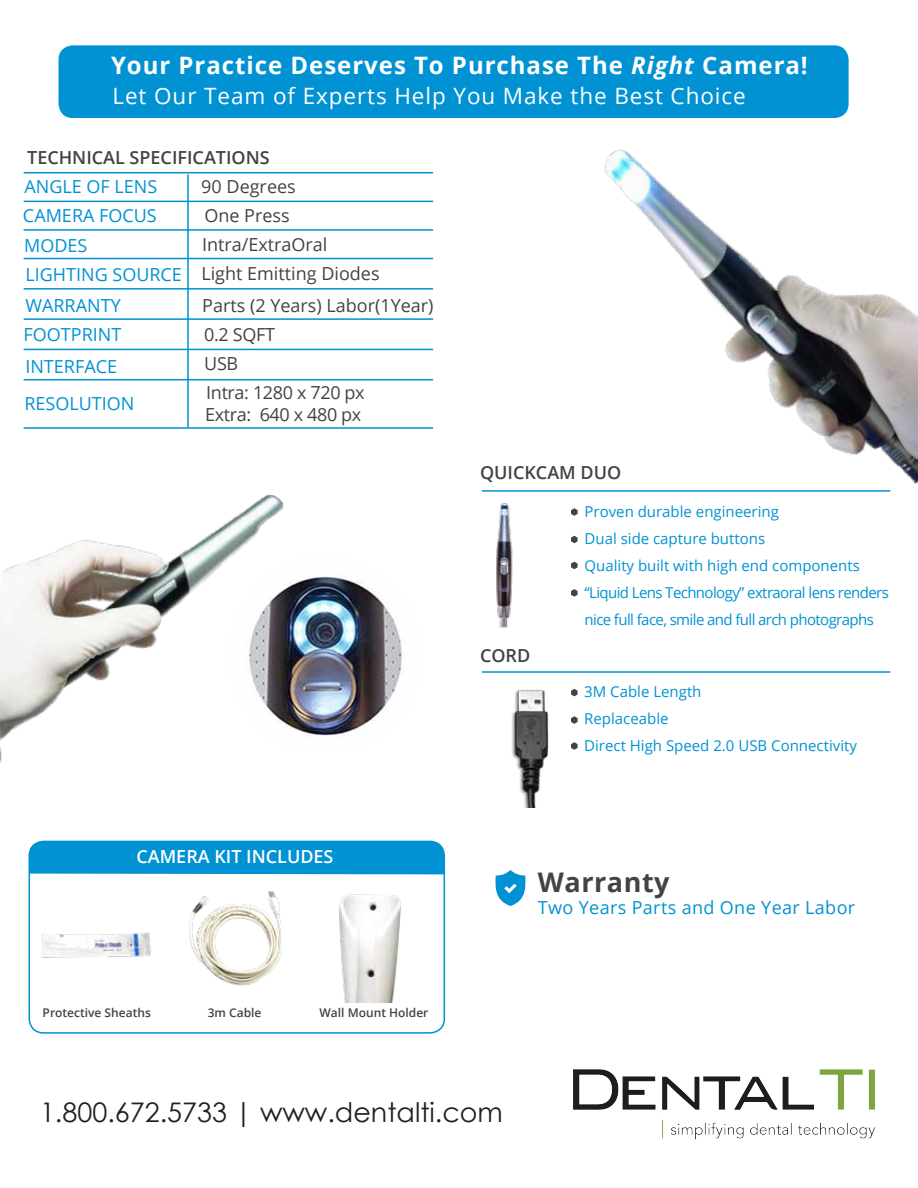
<style>
.page{position:relative;width:918px;height:1188px;background:#fff}
.page>*{position:absolute;margin:0;border:0;box-sizing:border-box;transform-origin:0 0}
.t1{font:27px "Century Gothic";color:#231f20}
.t2{font:700 27px "Open Sans";letter-spacing:.02em;color:#424342}
.t3{font:700 24px "Open Sans";letter-spacing:.04em;color:#fff}
.t4{font:22.5px "Open Sans";letter-spacing:.04em;color:#fff}
.t5{font:18px/32px "Open Sans";color:#424342}
.t6{font:18px/30.2px "Open Sans";color:#0092d3}
.t7{font:600 18px "Open Sans";color:#424342}
.t8{font:18px "Open Sans";letter-spacing:-.02em;color:#424342}
.t9{font:18px "Open Sans";letter-spacing:.02em;color:#0092d3}
.t10{font:600 18px "Open Sans";color:#fff}
.t11{font:15px/27px "Open Sans";color:#0092d3}
.t12{font:600 12px "Open Sans";color:#424342}
.s1{font-style:italic}
</style>
<div class="page">
<hr style="left:482px;top:490px;width:408px;height:2px;background:#0092d3">
<hr style="left:482px;top:671px;width:408px;height:2px;background:#0092d3">
<img style="left:512px;top:689px;width:37px;height:118px">
<svg style="left:571px;top:689px;width:7px;height:7px"></svg>
<svg style="left:571px;top:716px;width:7px;height:8px"></svg>
<svg style="left:571px;top:562px;width:7px;height:7px"></svg>
<svg style="left:571px;top:742px;width:7px;height:8px"></svg>
<svg style="left:571px;top:589px;width:7px;height:8px"></svg>
<img style="left:571px;top:45px;width:347px;height:499px">
<img style="left:0;top:494px;width:284px;height:269px">
<img style="left:204px;top:539px;width:198px;height:224px">
<div style="left:28px;top:841px;width:417px;height:193px;border:2px solid #0092d3;border-radius:14px"></div>
<div style="left:59px;top:45px;width:790px;height:73px;background:#0092d3;border-radius:14px"></div>
<div style="left:29px;top:841px;width:415px;height:33px;background:#0092d3"></div>
<hr style="left:24px;top:172px;width:409px;height:1px;background:#0092d3">
<hr style="left:24px;top:201px;width:409px;height:1px;background:#0092d3">
<hr style="left:24px;top:229px;width:409px;height:2px;background:#0092d3">
<hr style="left:24px;top:258px;width:409px;height:1px;background:#0092d3">
<hr style="left:24px;top:288px;width:409px;height:2px;background:#0092d3">
<hr style="left:24px;top:318px;width:409px;height:2px;background:#0092d3">
<hr style="left:24px;top:349px;width:409px;height:1px;background:#0092d3">
<hr style="left:24px;top:379px;width:409px;height:1px;background:#0092d3">
<hr style="left:187px;top:174px;width:2px;height:253px;background:#0092d3">
<img style="left:339px;top:894px;width:62px;height:109px">
<svg style="left:495px;top:870px;width:31px;height:36px"></svg>
<hr style="left:24px;top:427px;width:409px;height:2px;background:#0092d3">
<img style="left:496px;top:503px;width:17px;height:125px">
<img style="left:28px;top:926px;width:123px;height:32px">
<img style="left:189px;top:891px;width:93px;height:95px">
<img style="left:573px;top:1069px;width:303px;height:71px">
<h2 class="t3" style="left:111px;top:49px;width:698px">Your Practice Deserves To Purchase The <span class="s1">Right</span> Camera!</h2>
<h3 class="t4" style="left:113px;top:80px;width:635px">Let Our Team of Experts Help You Make the Best Choice</h3>
<p class="t7" style="left:27px;top:145px;width:244px">TECHNICAL SPECIFICATIONS</p>
<p class="t6" style="left:24px;top:171px;width:134px">ANGLE OF LENS</p>
<p class="t5" style="left:201px;top:170px;width:96px">90 Degrees</p>
<p class="t6" style="left:23px;top:200px;width:135px">CAMERA FOCUS<br>MODES</p>
<p class="t5" style="left:204px;top:199px;width:87px">One Press</p>
<p class="t5" style="left:202px;top:228px;width:127px">Intra/ExtraOral</p>
<p class="t6" style="left:25px;top:259px;width:158px">LIGHTING SOURCE</p>
<p class="t6" style="left:25px;top:290px;width:97px">WARRANTY</p>
<p class="t6" style="left:24px;top:318px;width:99px;line-height:32.1px">FOOTPRINT<br>INTERFACE</p>
<p class="t5" style="left:201px;top:257px;width:234px">Light Emitting Diodes<br>Parts (2 Years) Labor(1Year)</p>
<p class="t5" style="left:204px;top:319px;width:72px;line-height:29.7px">0.2 SQFT<br>USB</p>
<p class="t6" style="left:24px;top:388px;width:112px">RESOLUTION</p>
<p class="t8" style="left:206px;top:381px;width:160px">Intra: 1280 x 720 px</p>
<p class="t8" style="left:205px;top:402px;width:158px">Extra: 640 x 480 px</p>
<p class="t10" style="left:136px;top:844px;width:199px">CAMERA KIT INCLUDES</p>
<p class="t12" style="left:43px;top:1004px;width:110px">Protective Sheaths</p>
<p class="t12" style="left:320px;top:1004px;width:110px">Wall Mount Holder</p>
<p class="t12" style="left:208px;top:1004px;width:55px">3m Cable</p>
<p class="t7" style="left:480px;top:460px;width:143px">QUICKCAM DUO</p>
<p class="t7" style="left:480px;top:643px;width:52px">CORD</p>
<p class="t11" style="left:585px;top:498px;width:306px">Proven durable engineering<br>Dual side capture buttons<br>Quality built with high end components “Liquid Lens Technology” extraoral lens renders nice full face, smile and full arch photographs</p>
<p class="t11" style="left:584px;top:678px;width:274px">3M Cable Length<br>Replaceable<br>Direct High Speed 2.0 USB Connectivity</p>
<h1 class="t2" style="left:538px;top:863px;width:133px">Warranty</h1>
<p class="t9" style="left:538px;top:895px;width:319px">Two Years Parts and One Year Labor</p>
<h1 class="t1" style="left:40px;top:1093px;width:464px">1.800.672.5733 | www.dentalti.com</h1>
</div>
